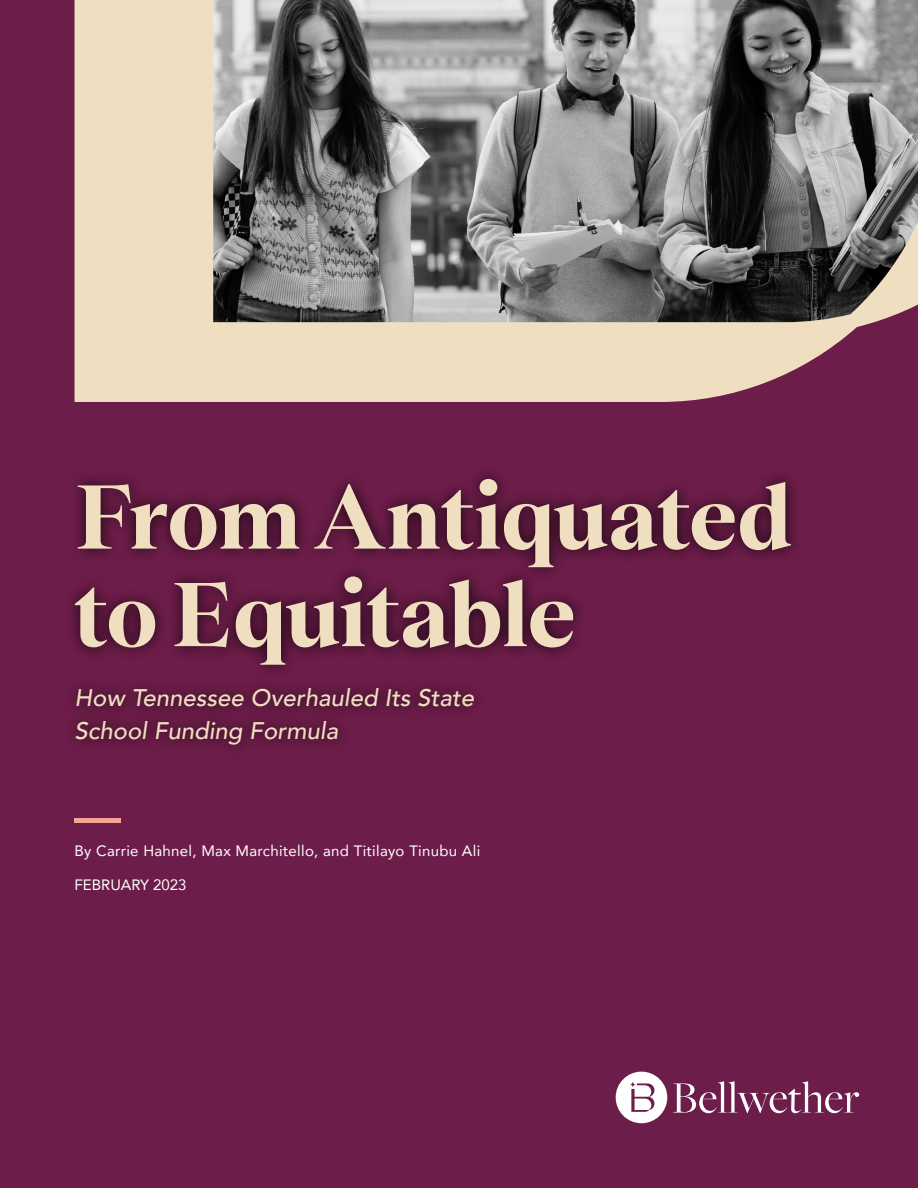
<style>
.page{position:relative;width:918px;height:1188px;background:#6d1d49}
.page>*{position:absolute;margin:0;border:0;box-sizing:border-box;transform-origin:0 0}
.t1{font:700 94.5px/97.5px "Teodor";color:#f0dec0}
.t2{font:italic 500 24px/33px "Avenir";color:#f0dec0}
.t3{font:15px "Avenir";letter-spacing:.02em;color:#fff}
.t4{font:15px "Avenir";color:#fff}
</style>
<div class="page">
<svg style="left:616px;top:1072px;width:51px;height:51px"></svg>
<svg style="left:673px;top:1081px;width:186px;height:32px"></svg>
<div style="left:62px;top:464px;width:742px;height:295px;background:#000;opacity:.8"></div>
<hr style="left:75px;top:819px;width:46px;height:4px;background:#f7a396">
<svg style="left:75px;top:0;width:843px;height:402px;background:#9e968e"></svg>
<h1 class="t1" style="left:75px;top:464px;width:718px">From Antiquated to Equitable</h1>
<p class="t2" style="left:75px;top:682px;width:401px">How Tennessee Overhauled Its State<br>School Funding Formula</p>
<p class="t3" style="left:75px;top:839px;width:407px">By Carrie Hahnel, Max Marchitello, and Titilayo Tinubu Ali</p>
<p class="t4" style="left:75px;top:873px;width:114px">FEBRUARY 2023</p>
</div>
